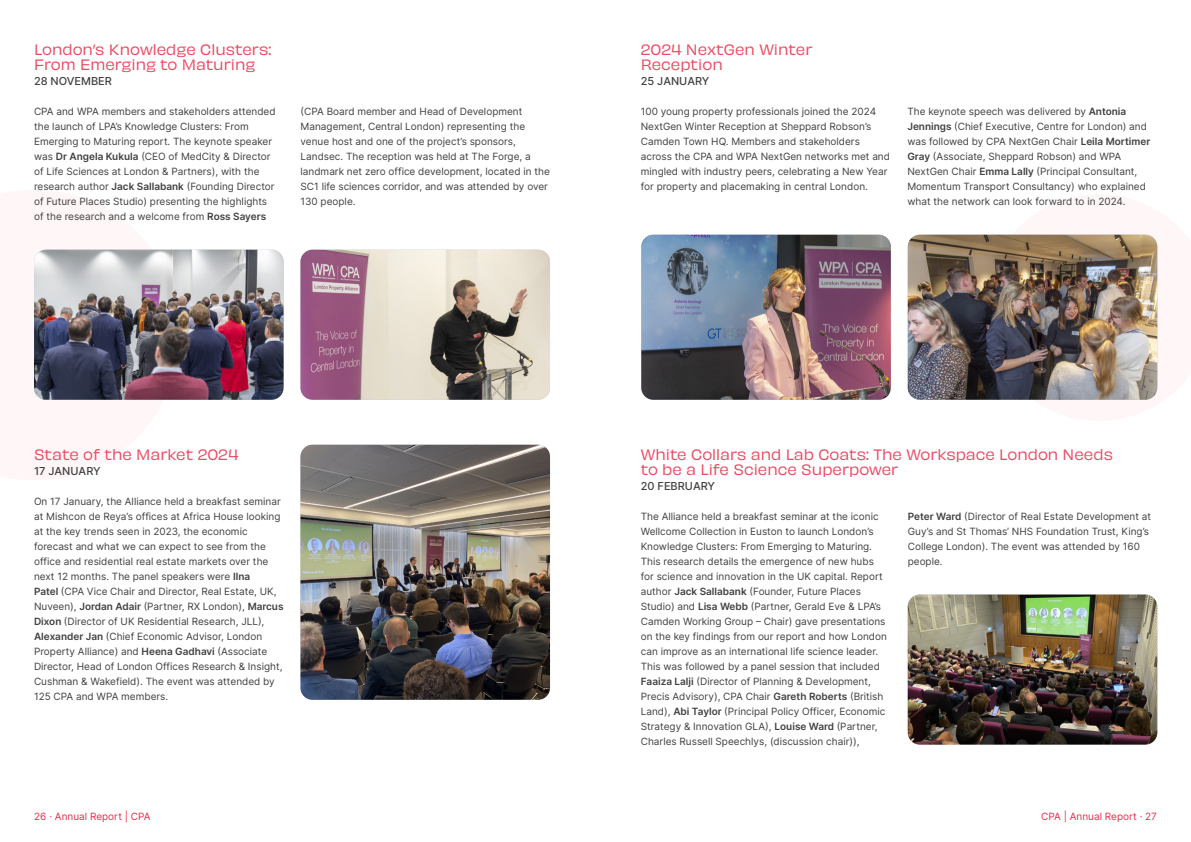
<style>
.page{position:relative;width:1191px;height:842px;background:#fff}
.page>*{position:absolute;margin:0;border:0;box-sizing:border-box;transform-origin:0 0}
.t1{font:14px/15px "Obviously";color:#ea4c63}
.t2{font:500 11px "Inter";color:#414042}
.t3{font:10px/15px "Inter";color:#414042}
.t4{font:10px "Inter";color:#e82c4d}
.s1{font-weight:600}
</style>
<div class="page">
<img style="left:34px;top:250px;width:249px;height:150px">
<img style="left:641px;top:235px;width:249px;height:165px">
<img style="left:300px;top:250px;width:250px;height:150px">
<img style="left:907px;top:235px;width:250px;height:165px">
<img style="left:907px;top:595px;width:250px;height:150px">
<img style="left:300px;top:445px;width:250px;height:255px">
<h1 class="t1" style="left:34px;top:41px;width:239px">London’s Knowledge Clusters:<br>From Emerging to Maturing</h1>
<p class="t2" style="left:34px;top:73px;width:80px">28 NOVEMBER</p>
<p class="t3" style="left:34px;top:103px;width:243px">CPA and WPA members and stakeholders attended the launch of LPA’s Knowledge Clusters: From Emerging to Maturing report. The keynote speaker was <span class="s1">Dr Angela Kukula</span> (CEO of MedCity &amp; Director of Life Sciences at London &amp; Partners), with the research author <span class="s1">Jack Sallabank</span> (Founding Director of Future Places Studio) presenting the highlights of the research and a welcome from <span class="s1">Ross Sayers</span></p>
<p class="t3" style="left:300px;top:103px;width:251px">(CPA Board member and Head of Development Management, Central London) representing the venue host and one of the project’s sponsors, Landsec. The reception was held at The Forge, a landmark net zero office development, located in the SC1 life sciences corridor, and was attended by over 130 people.</p>
<h1 class="t1" style="left:34px;top:446px;width:206px">State of the Market 2024</h1>
<p class="t2" style="left:34px;top:463px;width:68px">17 JANUARY</p>
<p class="t3" style="left:34px;top:493px;width:251px">On 17 January, the Alliance held a breakfast seminar at Mishcon de Reya’s offices at Africa House looking at the key trends seen in 2023, the economic forecast and what we can expect to see from the office and residential real estate markets over the next 12 months. The panel speakers were <span class="s1">Ilna<br>Patel</span> (CPA Vice Chair and Director, Real Estate, UK, Nuveen), <span class="s1">Jordan Adair</span> (Partner, RX London), <span class="s1">Marcus Dixon</span> (Director of UK Residential Research, JLL), <span class="s1">Alexander Jan</span> (Chief Economic Advisor, London Property Alliance) and <span class="s1">Heena Gadhavi</span> (Associate Director, Head of London Offices Research &amp; Insight, Cushman &amp; Wakefield). The event was attended by 125 CPA and WPA members.</p>
<h1 class="t1" style="left:641px;top:41px;width:173px">2024 NextGen Winter<br>Reception</h1>
<p class="t2" style="left:641px;top:73px;width:70px">25 JANUARY</p>
<p class="t3" style="left:641px;top:103px;width:251px">100 young property professionals joined the 2024<br>NextGen Winter Reception at Sheppard Robson’s Camden Town HQ. Members and stakeholders across the CPA and WPA NextGen networks met and mingled with industry peers, celebrating a New Year for property and placemaking in central London.</p>
<p class="t3" style="left:907px;top:103px;width:244px">The keynote speech was delivered by <span class="s1">Antonia Jennings</span> (Chief Executive, Centre for London) and was followed by CPA NextGen Chair <span class="s1">Leila Mortimer Gray</span> (Associate, Sheppard Robson) and WPA NextGen Chair <span class="s1">Emma Lally</span> (Principal Consultant, Momentum Transport Consultancy) who explained what the network can look forward to in 2024.</p>
<h1 class="t1" style="left:641px;top:446px;width:474px">White Collars and Lab Coats: The Workspace London Needs to be a Life Science Superpower</h1>
<p class="t2" style="left:641px;top:478px;width:76px">20 FEBRUARY</p>
<p class="t3" style="left:641px;top:508px;width:248px">The Alliance held a breakfast seminar at the iconic Wellcome Collection in Euston to launch London’s Knowledge Clusters: From Emerging to Maturing.<br>This research details the emergence of new hubs for science and innovation in the UK capital. Report author <span class="s1">Jack Sallabank</span> (Founder, Future Places Studio) and <span class="s1">Lisa Webb</span> (Partner, Gerald Eve &amp; LPA’s Camden Working Group – Chair) gave presentations on the key findings from our report and how London can improve as an international life science leader.<br>This was followed by a panel session that included <span class="s1">Faaiza Lalji</span> (Director of Planning &amp; Development, Precis Advisory), CPA Chair <span class="s1">Gareth Roberts</span> (British Land), <span class="s1">Abi Taylor</span> (Principal Policy Officer, Economic Strategy &amp; Innovation GLA), <span class="s1">Louise Ward</span> (Partner, Charles Russell Speechlys, (discussion chair)),</p>
<p class="t3" style="left:907px;top:508px;width:245px"><span class="s1">Peter Ward</span> (Director of Real Estate Development at Guy’s and St Thomas’ NHS Foundation Trust, King’s College London). The event was attended by 160 people.</p>
<p class="t4" style="left:34px;top:809px;width:118px">26 · Annual Report | CPA</p>
<p class="t4" style="left:1041px;top:809px;width:117px">CPA | Annual Report · 27</p>
</div>
